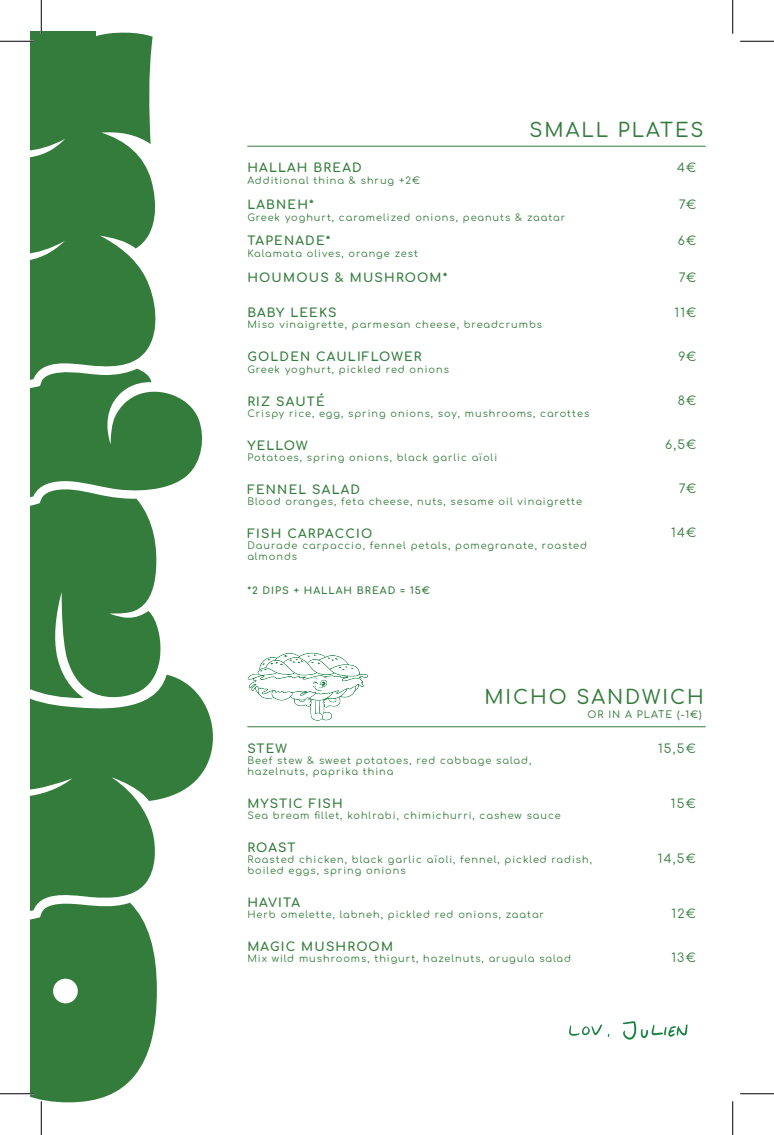
<style>
.page{position:relative;width:774px;height:1135px;background:#fff}
.page>*{position:absolute;margin:0;border:0;box-sizing:border-box;transform-origin:0 0}
.t1{font:500 19.5px "Comfortaa";letter-spacing:.1em;color:#347c3c}
.t2{font:700 12.25px "Comfortaa";letter-spacing:.1em;color:#347c3c}
.t3{font:12.25px "Comfortaa";letter-spacing:.1em;color:#347c3c}
.t4{font:9.75px/11px "Comfortaa";letter-spacing:.1em;color:#347c3c}
.t5{font:700 9.75px "Comfortaa";letter-spacing:.1em;color:#347c3c}
.t6{font:500 9.75px "Comfortaa";letter-spacing:.1em;color:#347c3c}
</style>
<div class="page">
<svg style="left:31px;top:913px;width:126px;height:189px;background:#498a51"></svg>
<svg style="left:31px;top:699px;width:182px;height:214px;fill:#347c3c"></svg>
<svg style="left:31px;top:383px;width:172px;height:316px"></svg>
<svg style="left:31px;top:32px;width:125px;height:351px;background:#47884e"></svg>
<div style="left:31px;top:31px;width:65px;height:39px;background:#347c3c"></div>
<hr style="left:247px;top:146px;width:458px;height:1px;background:#347c3c">
<hr style="left:247px;top:726px;width:458px;height:1px;background:#347c3c">
<img style="left:569px;top:1021px;width:119px;height:19px">
<img style="left:247px;top:652px;width:122px;height:69px">
<hr style="left:0;top:40px;width:34px;height:2px;background:#fff">
<hr style="left:40px;top:0;width:2px;height:34px;background:#fff">
<hr style="left:40px;top:1101px;width:2px;height:34px;background:#fff">
<hr style="left:0;top:41px;width:34px;height:1px;background:#000">
<hr style="left:740px;top:41px;width:33px;height:1px;background:#000">
<hr style="left:0;top:1093px;width:34px;height:1px;background:#000">
<hr style="left:740px;top:1093px;width:33px;height:1px;background:#000">
<hr style="left:41px;top:0;width:1px;height:34px;background:#000">
<hr style="left:41px;top:1101px;width:1px;height:34px;background:#000">
<hr style="left:732px;top:0;width:1px;height:34px;background:#000">
<hr style="left:732px;top:1101px;width:1px;height:34px;background:#000">
<h1 class="t1" style="left:529px;top:113px;width:176px">SMALL PLATES</h1>
<p class="t2" style="left:247px;top:156px;width:116px">HALLAH BREAD</p>
<p class="t4" style="left:247px;top:174px;width:174px">Additional thina &amp; shrug +2€</p>
<p class="t2" style="left:247px;top:193px;width:68px">LABNEH*</p>
<p class="t4" style="left:247px;top:211px;width:319px">Greek yoghurt, caramelized onions, peanuts &amp; zaatar</p>
<p class="t2" style="left:247px;top:230px;width:85px">TAPENADE*</p>
<p class="t4" style="left:247px;top:247px;width:172px">Kalamata olives, orange zest</p>
<p class="t2" style="left:247px;top:266px;width:202px">HOUMOUS &amp; MUSHROOM*</p>
<p class="t2" style="left:247px;top:302px;width:91px">BABY LEEKS</p>
<p class="t4" style="left:247px;top:318px;width:296px">Miso vinaigrette, parmesan cheese, breadcrumbs</p>
<p class="t2" style="left:247px;top:345px;width:176px">GOLDEN CAULIFLOWER</p>
<p class="t4" style="left:247px;top:363px;width:203px">Greek yoghurt, pickled red onions</p>
<p class="t2" style="left:247px;top:391px;width:79px">RIZ SAUTÉ</p>
<p class="t4" style="left:247px;top:407px;width:343px">Crispy rice, egg, spring onions, soy, mushrooms, carottes</p>
<p class="t2" style="left:247px;top:435px;width:62px">YELLOW</p>
<p class="t4" style="left:247px;top:451px;width:251px">Potatoes, spring onions, black garlic aïoli</p>
<p class="t2" style="left:247px;top:478px;width:114px">FENNEL SALAD</p>
<p class="t4" style="left:247px;top:495px;width:336px">Blood oranges, feta cheese, nuts, sesame oil vinaigrette</p>
<p class="t2" style="left:247px;top:522px;width:127px">FISH CARPACCIO</p>
<p class="t4" style="left:247px;top:539px;width:341px">Daurade carpaccio, fennel petals, pomegranate, roasted almonds</p>
<p class="t5" style="left:247px;top:581px;width:184px">*2 DIPS + HALLAH BREAD = 15€</p>
<p class="t3" style="left:677px;top:157px;width:21px">4€</p>
<p class="t3" style="left:678px;top:193px;width:19px">7€</p>
<p class="t3" style="left:677px;top:230px;width:20px">6€</p>
<p class="t3" style="left:678px;top:266px;width:19px">7€</p>
<p class="t3" style="left:674px;top:302px;width:23px">11€</p>
<p class="t3" style="left:678px;top:346px;width:19px">9€</p>
<p class="t3" style="left:677px;top:390px;width:20px">8€</p>
<p class="t3" style="left:665px;top:434px;width:33px">6,5€</p>
<p class="t3" style="left:678px;top:477px;width:19px">7€</p>
<p class="t3" style="left:671px;top:521px;width:27px">14€</p>
<h1 class="t1" style="left:484px;top:680px;width:221px">MICHO SANDWICH</h1>
<p class="t6" style="left:587px;top:705px;width:116px">OR IN A PLATE (-1€)</p>
<p class="t2" style="left:247px;top:737px;width:41px">STEW</p>
<p class="t4" style="left:247px;top:754px;width:285px">Beef stew &amp; sweet potatoes, red cabbage salad, hazelnuts, paprika thina</p>
<p class="t2" style="left:247px;top:792px;width:97px">MYSTIC FISH</p>
<p class="t4" style="left:247px;top:809px;width:315px">Sea bream fillet, kohlrabi, chimichurri, cashew sauce</p>
<p class="t2" style="left:247px;top:836px;width:50px">ROAST</p>
<p class="t4" style="left:247px;top:853px;width:346px">Roasted chicken, black garlic aïoli, fennel, pickled radish, boiled eggs, spring onions</p>
<p class="t2" style="left:247px;top:891px;width:54px">HAVITA</p>
<p class="t4" style="left:247px;top:908px;width:298px">Herb omelette, labneh, pickled red onions, zaatar</p>
<p class="t2" style="left:247px;top:935px;width:147px">MAGIC MUSHROOM</p>
<p class="t4" style="left:247px;top:952px;width:325px">Mix wild mushrooms, thigurt, hazelnuts, arugula salad</p>
<p class="t3" style="left:658px;top:738px;width:39px">15,5€</p>
<p class="t3" style="left:670px;top:793px;width:26px">15€</p>
<p class="t3" style="left:657px;top:848px;width:39px">14,5€</p>
<p class="t3" style="left:671px;top:902px;width:26px">12€</p>
<p class="t3" style="left:671px;top:946px;width:26px">13€</p>
</div>
